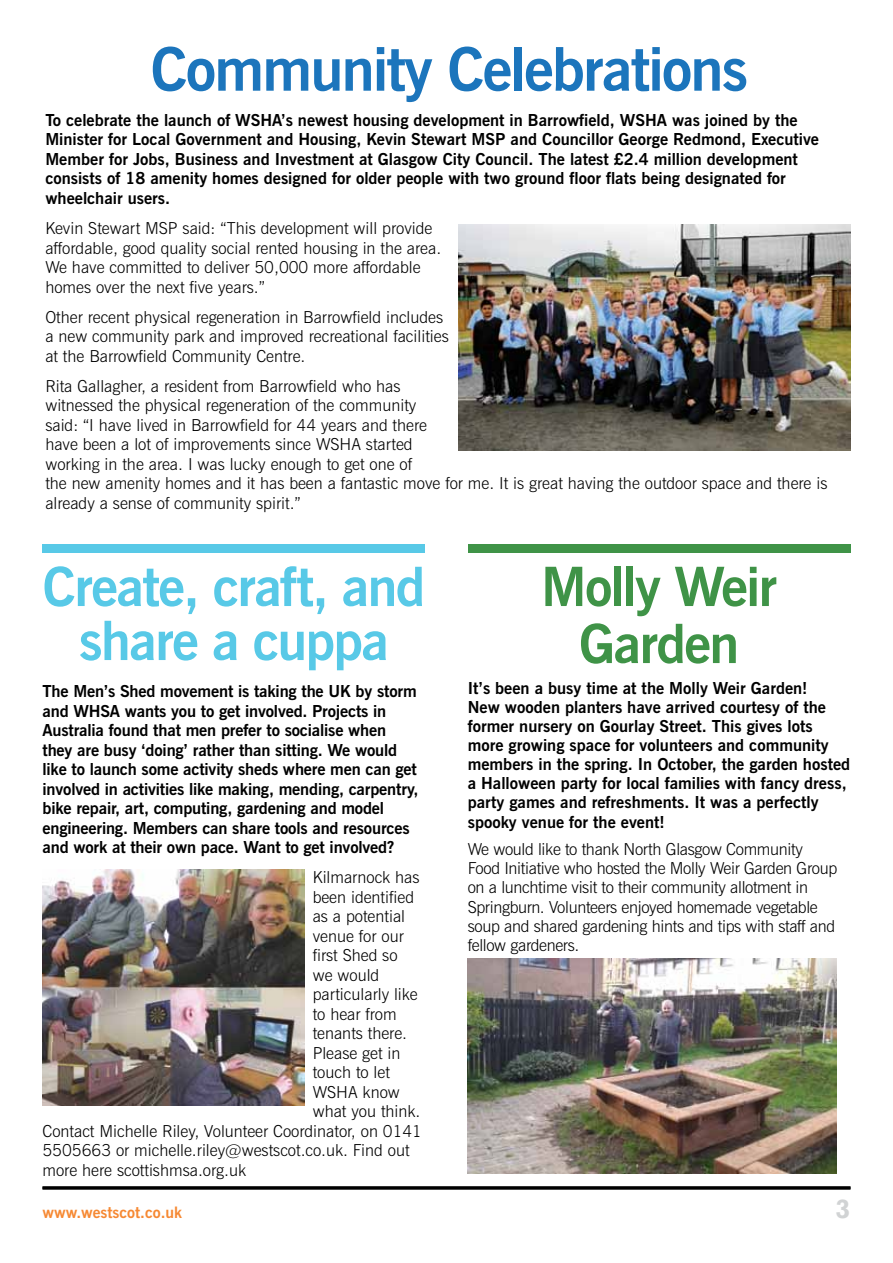
<style>
.page{position:relative;width:893px;height:1263px;background:#fff}
.page>*{position:absolute;margin:0;border:0;box-sizing:border-box;transform-origin:0 0}
.t1{font:700 60px "News Gothic BT";letter-spacing:-.03em;color:#1c75bc}
.t2{font:700 54px/54px "News Gothic BT";letter-spacing:-.03em;color:#58c9e7;text-align:center}
.t3{font:700 54px/57px "News Gothic BT";letter-spacing:-.03em;color:#3f9347;text-align:center}
.t4{font:700 27px "Rockwell";color:#d1d3d4}
.t5{font:700 16.5px/19.5px "News Gothic BT";color:#000}
.t6{font:300 16.5px/19.5px "News Gothic BT";color:#000}
.t7{font:300 16.5px/19px "News Gothic BT";letter-spacing:-.02em;color:#000}
.t8{font:700 15.75px "News Gothic BT";color:#f68933}
</style>
<div class="page">
<hr style="left:43px;top:1186px;width:807px;height:3px;background:#000">
<div style="left:43px;top:544px;width:382px;height:8px;background:#58c9e7"></div>
<div style="left:468px;top:544px;width:382px;height:8px;background:#3f9347"></div>
<img style="left:459px;top:225px;width:392px;height:226px">
<img style="left:43px;top:870px;width:261px;height:236px">
<img style="left:468px;top:959px;width:369px;height:214px">
<h1 class="t1" style="left:151px;top:33px;width:599px">Community Celebrations</h1>
<p class="t5" style="left:45px;top:110px;width:775px">To celebrate the launch of WSHA’s newest housing development in Barrowfield, WSHA was joined by the Minister for Local Government and Housing, Kevin Stewart MSP and Councillor George Redmond, Executive Member for Jobs, Business and Investment at Glasgow City Council. The latest £2.4 million development consists of 18 amenity homes designed for older people with two ground floor flats being designated for wheelchair users.</p>
<p class="t6" style="left:45px;top:218px;width:397px">Kevin Stewart MSP said: “This development will provide affordable, good quality social rented housing in the area.<br>We have committed to deliver 50,000 more affordable homes over the next five years.”</p>
<p class="t6" style="left:45px;top:307px;width:405px">Other recent physical regeneration in Barrowfield includes a new community park and improved recreational facilities at the Barrowfield Community Centre.</p>
<p class="t6" style="left:45px;top:376px;width:784px">Rita Gallagher, a resident from Barrowfield who has<br>witnessed the physical regeneration of the community<br>said: “I have lived in Barrowfield for 44 years and there<br>have been a lot of improvements since WSHA started<br>working in the area. I was lucky enough to get one of<br>the new amenity homes and it has been a fantastic move for me. It is great having the outdoor space and there is already a sense of community spirit.”</p>
<h2 class="t2" style="left:43px;top:559px;width:384px">Create, craft, and share a cuppa</h2>
<h2 class="t3" style="left:541px;top:558px;width:238px">Molly Weir<br>Garden</h2>
<p class="t5" style="left:43px;top:681px;width:377px">The Men’s Shed movement is taking the UK by storm and WHSA wants you to get involved. Projects in Australia found that men prefer to socialise when they are busy ‘doing’ rather than sitting. We would like to launch some activity sheds where men can get involved in activities like making, mending, carpentry, bike repair, art, computing, gardening and model engineering. Members can share tools and resources and work at their own pace. Want to get involved?</p>
<p class="t6" style="left:313px;top:867px;width:108px">Kilmarnock has</p>
<p class="t6" style="left:313px;top:887px;width:103px">been identified</p>
<p class="t6" style="left:313px;top:906px;width:94px">as a potential</p>
<p class="t6" style="left:313px;top:926px;width:93px">venue for our</p>
<p class="t6" style="left:313px;top:945px;width:86px">first Shed so</p>
<p class="t6" style="left:313px;top:965px;width:68px">we would</p>
<p class="t6" style="left:313px;top:984px;width:107px">particularly like</p>
<p class="t6" style="left:313px;top:1004px;width:86px">to hear from</p>
<p class="t6" style="left:313px;top:1023px;width:96px">tenants there.</p>
<p class="t6" style="left:313px;top:1043px;width:89px">Please get in</p>
<p class="t6" style="left:313px;top:1062px;width:79px">touch to let</p>
<p class="t6" style="left:313px;top:1082px;width:89px">WSHA know</p>
<p class="t6" style="left:313px;top:1101px;width:109px">what you think.</p>
<p class="t6" style="left:43px;top:1121px;width:381px">Contact Michelle Riley, Volunteer Coordinator, on 0141</p>
<p class="t6" style="left:43px;top:1140px;width:369px">5505663 or michelle.riley@westscot.co.uk. Find out</p>
<p class="t6" style="left:43px;top:1160px;width:205px">more here scottishmsa.org.uk</p>
<p class="t5" style="left:468px;top:678px;width:384px;line-height:19px">It’s been a busy time at the Molly Weir Garden!<br>New wooden planters have arrived courtesy of the former nursery on Gourlay Street. This gives lots more growing space for volunteers and community members in the spring. In October, the garden hosted a Halloween party for local families with fancy dress, party games and refreshments. It was a perfectly spooky venue for the event!</p>
<p class="t7" style="left:468px;top:840px;width:371px">We would like to thank North Glasgow Community Food Initiative who hosted the Molly Weir Garden Group on a lunchtime visit to their community allotment in Springburn. Volunteers enjoyed homemade vegetable soup and shared gardening hints and tips with staff and fellow gardeners.</p>
<p class="t8" style="left:43px;top:1203px;width:141px">www.westscot.co.uk</p>
<h3 class="t4" style="left:835px;top:1192px;width:16px">3</h3>
</div>
